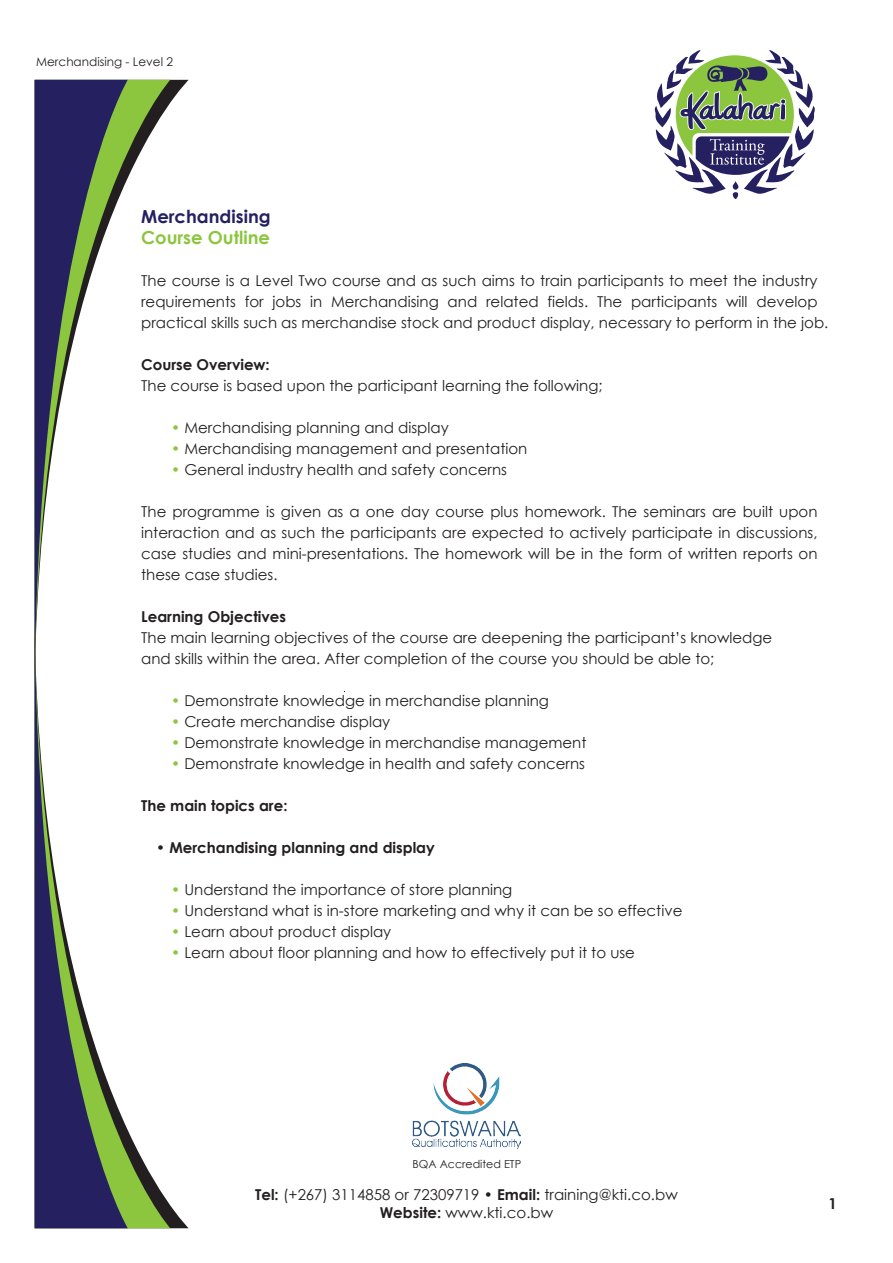
<style>
.page{position:relative;width:893px;height:1263px;background:#fff}
.page>*{position:absolute;margin:0;border:0;box-sizing:border-box;transform-origin:0 0}
.t1{font:700 18px "Century Gothic";color:#252161}
.t2{font:700 18px "Century Gothic";color:#8bc63e}
.t3{font:15px/21px "Century Gothic";color:#231f20}
.t4{font:700 15px "Century Gothic";color:#231f20}
.t5{font:12px "Century Gothic";color:#231f20}
.t6{font:11.1px "Century Gothic";color:#231f20}
.s1{color:#8bc63e}
.s2{font-weight:700}
</style>
<div class="page">
<svg style="left:655px;top:50px;width:160px;height:149px"></svg>
<svg style="left:128px;top:1131px;width:42px;height:97px"></svg>
<svg style="left:35px;top:686px;width:93px;height:542px"></svg>
<svg style="left:128px;top:80px;width:42px;height:97px"></svg>
<svg style="left:35px;top:80px;width:93px;height:606px"></svg>
<img style="left:412px;top:1063px;width:109px;height:85px">
<p class="t5" style="left:36px;top:53px;width:138px">Merchandising - Level 2</p>
<p class="t1" style="left:141px;top:203px;width:131px">Merchandising</p>
<p class="t2" style="left:141px;top:224px;width:130px">Course Outline</p>
<p class="t3" style="left:141px;top:270px;width:689px">The course is a Level Two course and as such aims to train participants to meet the industry requirements for jobs in Merchandising and related fields. The participants will develop practical skills such as merchandise stock and product display, necessary to perform in the job.</p>
<p class="t4" style="left:141px;top:353px;width:130px">Course Overview:</p>
<p class="t3" style="left:141px;top:375px;width:463px">The course is based upon the participant learning the following;</p>
<p class="t3" style="left:171px;top:417px;width:279px"><span class="s1">•</span> Merchandising planning and display</p>
<p class="t3" style="left:171px;top:438px;width:358px"><span class="s1">•</span> Merchandising management and presentation</p>
<p class="t3" style="left:171px;top:459px;width:337px"><span class="s1">•</span> General industry health and safety concerns</p>
<p class="t3" style="left:141px;top:501px;width:678px;text-align:justify">The programme is given as a one day course plus homework. The seminars are built upon interaction and as such the participants are expected to actively participate in discussions, case studies and mini-presentations. The homework will be in the form of written reports on these case studies.</p>
<p class="t4" style="left:141px;top:605px;width:146px">Learning Objectives</p>
<p class="t3" style="left:141px;top:627px;width:633px">The main learning objectives of the course are deepening the participant’s knowledge and skills within the area. After completion of the course you should be able to;</p>
<p class="t3" style="left:171px;top:690px;width:379px"><span class="s1">•</span> Demonstrate knowledge in merchandise planning</p>
<p class="t3" style="left:171px;top:711px;width:221px"><span class="s1">•</span> Create merchandise display</p>
<p class="t3" style="left:171px;top:732px;width:417px"><span class="s1">•</span> Demonstrate knowledge in merchandise management</p>
<p class="t3" style="left:171px;top:753px;width:415px"><span class="s1">•</span> Demonstrate knowledge in health and safety concerns</p>
<p class="t4" style="left:141px;top:794px;width:148px">The main topics are:</p>
<p class="t4" style="left:156px;top:836px;width:280px">• Merchandising planning and display</p>
<p class="t3" style="left:171px;top:879px;width:343px"><span class="s1">•</span> Understand the importance of store planning</p>
<p class="t3" style="left:171px;top:900px;width:513px"><span class="s1">•</span> Understand what is in-store marketing and why it can be so effective</p>
<p class="t3" style="left:171px;top:921px;width:222px"><span class="s1">•</span> Learn about product display</p>
<p class="t3" style="left:171px;top:942px;width:465px"><span class="s1">•</span> Learn about floor planning and how to effectively put it to use</p>
<p class="t6" style="left:413px;top:1156px;width:110px">BQA Accredited ETP</p>
<p class="t3" style="left:255px;top:1185px;width:424px;line-height:18px;text-align:center"><span class="s2">Tel:</span> (+267) 3114858 or 72309719 • <span class="s2">Email:</span> training@kti.co.bw<br><span class="s2">Website:</span> www.kti.co.bw</p>
<p class="t4" style="left:829px;top:1192px;width:10px">1</p>
</div>
